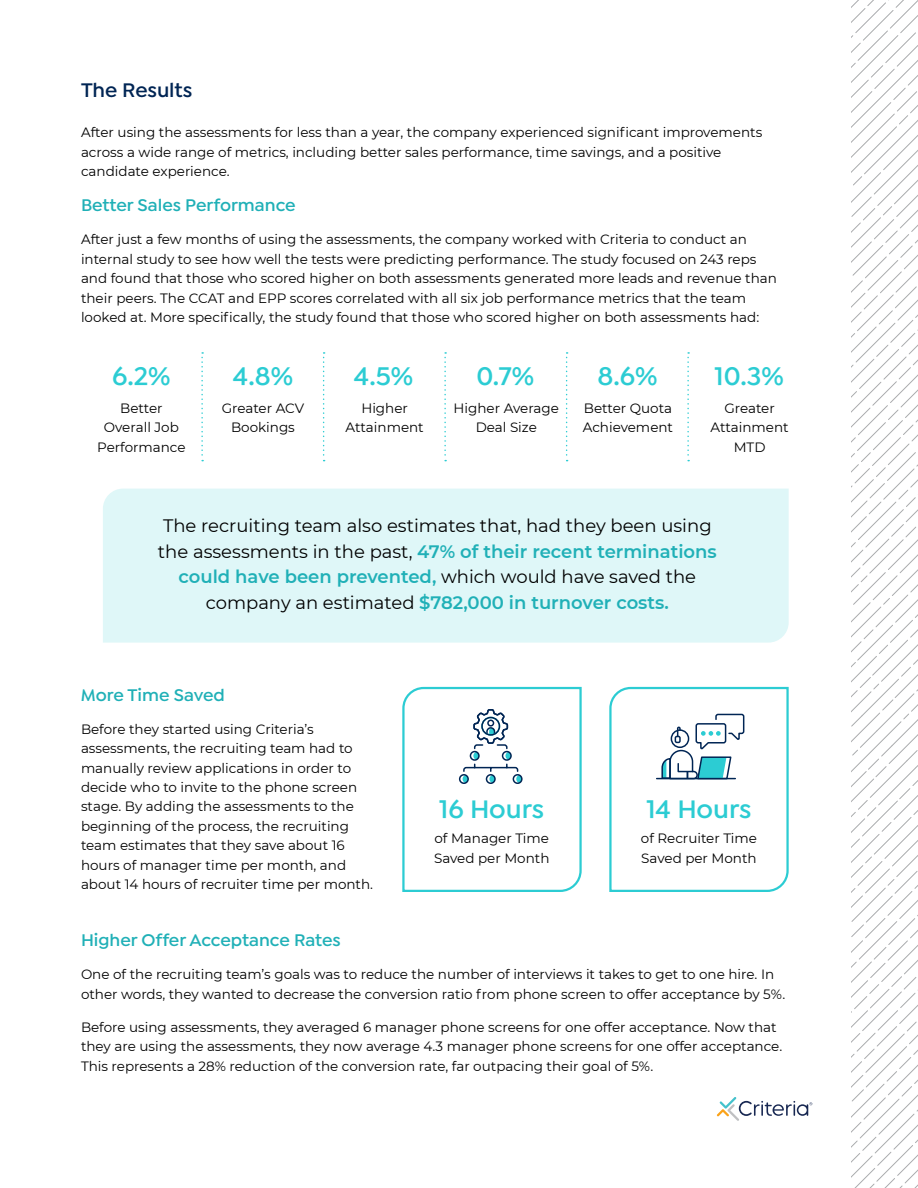
<style>
.page{position:relative;width:918px;height:1188px;background:#fff}
.page>*{position:absolute;margin:0;border:0;box-sizing:border-box;transform-origin:0 0}
.t1{font:600 27px "Isidora Sans";color:#2cccd3}
.t2{font:600 21px "Isidora Sans";letter-spacing:-.005em;color:#002554}
.t3{font:18px/25.5px "Montserrat";color:#000;text-align:center}
.t4{font:600 18px "Isidora Sans";color:#20b0b7}
.t5{font:13.5px/19.5px "Montserrat";color:#000}
.s1{font-weight:600;color:#20b0b7}
</style>
<div class="page">
<svg style="left:851px;top:0;width:67px;height:1188px"></svg>
<svg style="left:717px;top:1097px;width:95px;height:24px"></svg>
<div style="left:103px;top:489px;width:686px;height:154px;background:#dff7f8"></div>
<svg style="left:201px;top:352px;width:2px;height:109px"></svg>
<svg style="left:687px;top:352px;width:2px;height:109px"></svg>
<svg style="left:444px;top:352px;width:2px;height:109px"></svg>
<svg style="left:566px;top:352px;width:2px;height:109px"></svg>
<svg style="left:323px;top:352px;width:2px;height:109px"></svg>
<svg style="left:609px;top:686px;width:180px;height:206px"></svg>
<svg style="left:402px;top:686px;width:180px;height:206px"></svg>
<h2 class="t2" style="left:81px;top:78px;width:113px">The Results</h2>
<p class="t5" style="left:81px;top:122px;width:683px">After using the assessments for less than a year, the company experienced significant improvements across a wide range of metrics, including better sales performance, time savings, and a positive candidate experience.</p>
<h3 class="t4" style="left:81px;top:195px;width:216px">Better Sales Performance</h3>
<p class="t5" style="left:81px;top:229px;width:698px">After just a few months of using the assessments, the company worked with Criteria to conduct an internal study to see how well the tests were predicting performance. The study focused on 243 reps and found that those who scored higher on both assessments generated more leads and revenue than their peers. The CCAT and EPP scores correlated with all six job performance metrics that the team looked at. More specifically, the study found that those who scored higher on both assessments had:</p>
<h1 class="t1" style="left:112px;top:360px;width:60px">6.2%</h1>
<h1 class="t1" style="left:233px;top:360px;width:62px">4.8%</h1>
<h1 class="t1" style="left:354px;top:360px;width:61px">4.5%</h1>
<h1 class="t1" style="left:476px;top:360px;width:59px">0.7%</h1>
<h1 class="t1" style="left:598px;top:360px;width:61px">8.6%</h1>
<h1 class="t1" style="left:715px;top:360px;width:71px">10.3%</h1>
<p class="t5" style="left:222px;top:398px;width:84px;text-align:center">Greater ACV<br>Bookings</p>
<p class="t5" style="left:346px;top:398px;width:80px;text-align:center">Higher<br>Attainment</p>
<p class="t5" style="left:454px;top:398px;width:107px;text-align:center">Higher Average<br>Deal Size</p>
<p class="t5" style="left:583px;top:398px;width:92px">Better Quota<br>Achievement</p>
<p class="t5" style="left:710px;top:398px;width:80px;text-align:center">Greater<br>Attainment<br>MTD</p>
<p class="t5" style="left:97px;top:398px;width:90px;text-align:center">Better<br>Overall Job<br>Performance</p>
<h3 class="t3" style="left:158px;top:512px;width:560px">The recruiting team also estimates that, had they been using the assessments in the past, <span class="s1">47% of their recent terminations could have been prevented,</span> which would have saved the company an estimated <span class="s1">$782,000 in turnover costs.</span></h3>
<h3 class="t4" style="left:81px;top:684px;width:145px">More Time Saved</h3>
<p class="t5" style="left:81px;top:718px;width:294px">Before they started using Criteria’s assessments, the recruiting team had to manually review applications in order to decide who to invite to the phone screen stage. By adding the assessments to the beginning of the process, the recruiting team estimates that they save about 16 hours of manager time per month, and about 14 hours of recruiter time per month.</p>
<h1 class="t1" style="left:439px;top:794px;width:107px">16 Hours</h1>
<h1 class="t1" style="left:646px;top:794px;width:107px">14 Hours</h1>
<p class="t5" style="left:434px;top:828px;width:117px">of Manager Time<br>Saved per Month</p>
<p class="t5" style="left:641px;top:828px;width:118px">of Recruiter Time<br>Saved per Month</p>
<h3 class="t4" style="left:81px;top:930px;width:261px">Higher Offer Acceptance Rates</h3>
<p class="t5" style="left:81px;top:964px;width:706px">One of the recruiting team’s goals was to reduce the number of interviews it takes to get to one hire. In other words, they wanted to decrease the conversion ratio from phone screen to offer acceptance by 5%.</p>
<p class="t5" style="left:81px;top:1017px;width:703px">Before using assessments, they averaged 6 manager phone screens for one offer acceptance. Now that they are using the assessments, they now average 4.3 manager phone screens for one offer acceptance.<br>This represents a 28% reduction of the conversion rate, far outpacing their goal of 5%.</p>
</div>
